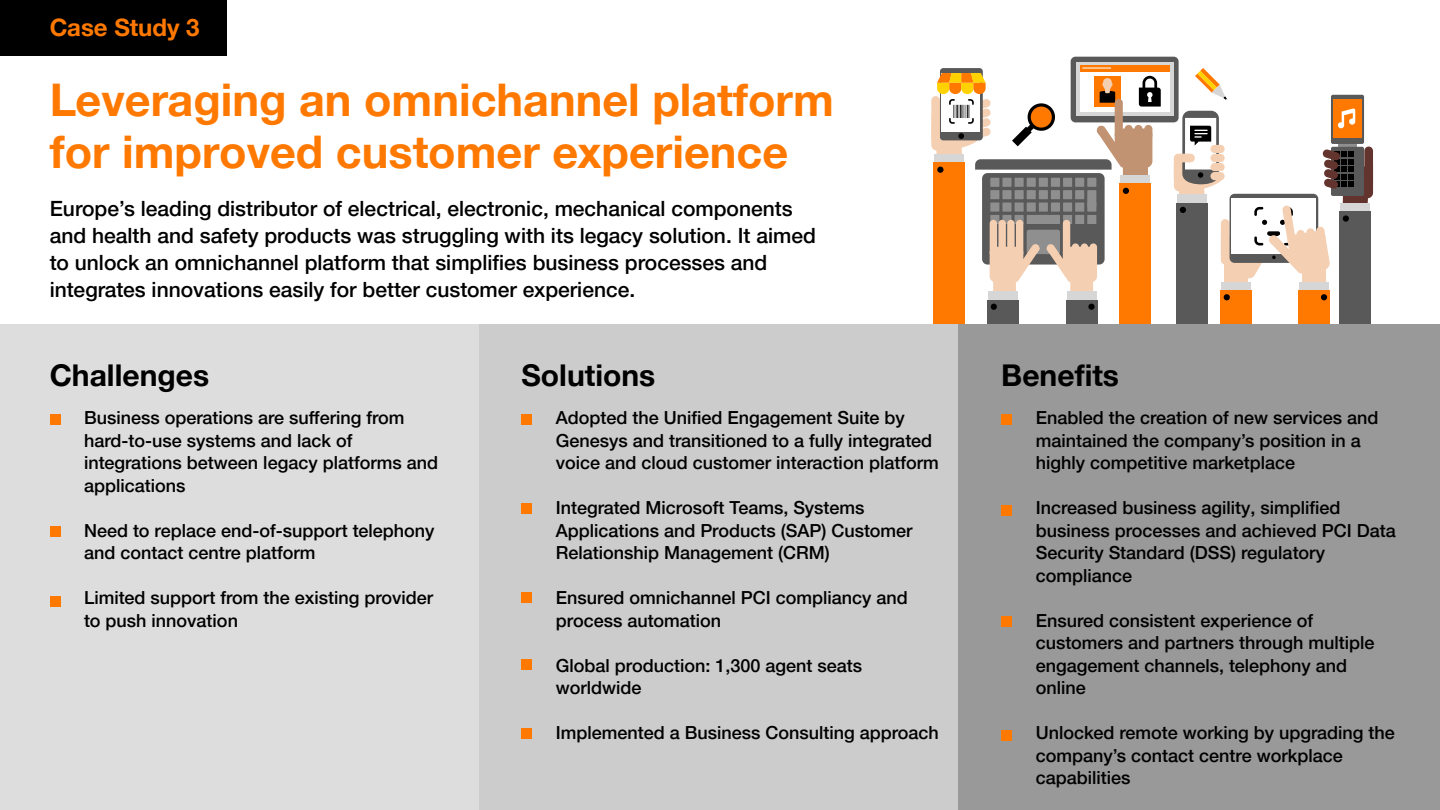
<style>
.page{position:relative;width:1440px;height:810px;background:#fff}
.page>*{position:absolute;margin:0;border:0;box-sizing:border-box;transform-origin:0 0}
.t1{font:700 45px/52.5px "Helvetica Neue";color:#ff7900}
.t2{font:700 30px "Helvetica Neue";color:#000}
.t3{font:700 24px "Helvetica Neue";color:#ff7900}
.t4{font:500 21px/27px "Helvetica Neue";color:#000}
.t5{font:500 18px/22.5px "Helvetica Neue";color:#000}
</style>
<div class="page">
<div style="left:1071px;top:57px;width:108px;height:65px;background:#595959;border-radius:5px"></div>
<div style="left:1076px;top:62px;width:97px;height:53px;background:#d6d6d6"></div>
<div style="left:1080px;top:71px;width:89px;height:40px;background:#fff"></div>
<svg style="left:1080px;top:65px;width:89px;height:6px"></svg>
<div style="left:1119px;top:184px;width:32px;height:177px;background:#ff7900"></div>
<div style="left:982px;top:173px;width:123px;height:92px;background:#595959;border-radius:5px"></div>
<div style="left:990px;top:190px;width:9px;height:9px;background:#8f8f8f"></div>
<div style="left:1002px;top:190px;width:10px;height:9px;background:#8f8f8f"></div>
<div style="left:1015px;top:190px;width:9px;height:9px;background:#8f8f8f"></div>
<div style="left:1027px;top:190px;width:9px;height:9px;background:#8f8f8f"></div>
<div style="left:1039px;top:190px;width:9px;height:9px;background:#8f8f8f"></div>
<div style="left:1051px;top:190px;width:9px;height:9px;background:#8f8f8f"></div>
<div style="left:1063px;top:190px;width:9px;height:9px;background:#8f8f8f"></div>
<div style="left:1075px;top:190px;width:9px;height:9px;background:#8f8f8f"></div>
<div style="left:1087px;top:190px;width:9px;height:17px;background:#8f8f8f"></div>
<div style="left:990px;top:203px;width:9px;height:9px;background:#8f8f8f"></div>
<div style="left:1002px;top:203px;width:10px;height:9px;background:#8f8f8f"></div>
<div style="left:1015px;top:203px;width:9px;height:9px;background:#8f8f8f"></div>
<div style="left:1027px;top:203px;width:9px;height:9px;background:#8f8f8f"></div>
<div style="left:1039px;top:203px;width:9px;height:9px;background:#8f8f8f"></div>
<div style="left:1051px;top:203px;width:9px;height:9px;background:#8f8f8f"></div>
<div style="left:1063px;top:203px;width:9px;height:9px;background:#8f8f8f"></div>
<div style="left:1075px;top:203px;width:9px;height:9px;background:#8f8f8f"></div>
<div style="left:1087px;top:203px;width:9px;height:9px;background:#8f8f8f"></div>
<div style="left:990px;top:215px;width:9px;height:9px;background:#8f8f8f"></div>
<div style="left:1002px;top:215px;width:10px;height:9px;background:#8f8f8f"></div>
<div style="left:1015px;top:215px;width:9px;height:9px;background:#8f8f8f"></div>
<div style="left:1027px;top:215px;width:31px;height:9px;background:#8f8f8f"></div>
<div style="left:1051px;top:215px;width:9px;height:9px;background:#8f8f8f"></div>
<div style="left:1063px;top:215px;width:9px;height:9px;background:#8f8f8f"></div>
<div style="left:1075px;top:215px;width:9px;height:9px;background:#8f8f8f"></div>
<div style="left:1087px;top:215px;width:9px;height:9px;background:#8f8f8f"></div>
<div style="left:1027px;top:230px;width:33px;height:24px;background:#8f8f8f;border-radius:2px"></div>
<div style="left:1063px;top:220px;width:7px;height:37px;background:#f4cfb2;border-radius:4px"></div>
<svg style="left:1046px;top:244px;width:51px;height:54px"></svg>
<div style="left:1016px;top:220px;width:7px;height:37px;background:#f4cfb2;border-radius:4px"></div>
<div style="left:1007px;top:220px;width:8px;height:37px;background:#f4cfb2;border-radius:4px"></div>
<div style="left:998px;top:220px;width:8px;height:37px;background:#f4cfb2;border-radius:4px"></div>
<div style="left:990px;top:220px;width:7px;height:37px;background:#f4cfb2;border-radius:4px"></div>
<svg style="left:996px;top:221px;width:21px;height:4px"></svg>
<svg style="left:990px;top:244px;width:50px;height:47px"></svg>
<div style="left:1224px;top:263px;width:24px;height:33px;background:#f4cfb2"></div>
<div style="left:1331px;top:95px;width:33px;height:49px;background:#595959;border-radius:2px"></div>
<div style="left:1333px;top:99px;width:29px;height:38px;background:#ff7900"></div>
<svg style="left:1195px;top:68px;width:32px;height:32px"></svg>
<div style="left:1302px;top:261px;width:24px;height:33px;background:#f4cfb2"></div>
<div style="left:934px;top:163px;width:31px;height:198px;background:#ff7900"></div>
<div style="left:1300px;top:282px;width:29px;height:9px;background:#d6d6d6"></div>
<div style="left:1299px;top:290px;width:31px;height:71px;background:#ff7900"></div>
<svg style="left:1321px;top:294px;width:6px;height:6px"></svg>
<div style="left:1222px;top:282px;width:29px;height:9px;background:#d6d6d6"></div>
<div style="left:1221px;top:290px;width:31px;height:71px;background:#ff7900"></div>
<svg style="left:1224px;top:294px;width:6px;height:6px"></svg>
<div style="left:1339px;top:212px;width:32px;height:149px;background:#595959"></div>
<div style="left:1176px;top:203px;width:32px;height:158px;background:#595959"></div>
<div style="left:988px;top:291px;width:30px;height:10px;background:#d6d6d6"></div>
<div style="left:987px;top:300px;width:32px;height:63px;background:#595959"></div>
<svg style="left:991px;top:304px;width:6px;height:6px"></svg>
<div style="left:1068px;top:291px;width:29px;height:10px;background:#d6d6d6"></div>
<div style="left:1067px;top:300px;width:31px;height:63px;background:#595959"></div>
<div style="left:1088px;top:304px;width:7px;height:6px;background:#000;border-radius:50%"></div>
<svg style="left:1174px;top:109px;width:199px;height:170px"></svg>
<svg style="left:931px;top:68px;width:230px;height:126px"></svg>
<div style="left:479px;top:324px;width:479px;height:486px;background:#ccc"></div>
<div style="left:959px;top:324px;width:481px;height:486px;background:#999"></div>
<div style="left:0;top:324px;width:479px;height:486px;background:#ddd"></div>
<div style="left:0;top:0;width:227px;height:56px;background:#000"></div>
<div style="left:522px;top:414px;width:10px;height:11px;background:#ff7900"></div>
<div style="left:522px;top:503px;width:10px;height:11px;background:#ff7900"></div>
<div style="left:522px;top:592px;width:10px;height:11px;background:#ff7900"></div>
<div style="left:522px;top:659px;width:10px;height:11px;background:#ff7900"></div>
<div style="left:522px;top:728px;width:10px;height:11px;background:#ff7900"></div>
<div style="left:50px;top:414px;width:10px;height:11px;background:#ff7900"></div>
<div style="left:50px;top:526px;width:10px;height:11px;background:#ff7900"></div>
<div style="left:50px;top:596px;width:10px;height:10px;background:#ff7900"></div>
<div style="left:1001px;top:414px;width:11px;height:11px;background:#ff7900"></div>
<div style="left:1001px;top:505px;width:11px;height:11px;background:#ff7900"></div>
<div style="left:1001px;top:617px;width:11px;height:10px;background:#ff7900"></div>
<div style="left:1001px;top:731px;width:11px;height:10px;background:#ff7900"></div>
<h3 class="t3" style="left:50px;top:13px;width:151px">Case Study 3</h3>
<h1 class="t1" style="left:50px;top:73px;width:786px">Leveraging an omnichannel platform for improved customer experience</h1>
<p class="t4" style="left:50px;top:195px;width:768px">Europe’s leading distributor of electrical, electronic, mechanical components and health and safety products was struggling with its legacy solution. It aimed to unlock an omnichannel platform that simplifies business processes and integrates innovations easily for better customer experience.</p>
<h2 class="t2" style="left:50px;top:357px;width:161px">Challenges</h2>
<h2 class="t2" style="left:522px;top:357px;width:135px">Solutions</h2>
<p class="t5" style="left:556px;top:407px;width:384px">Adopted the Unified Engagement Suite by<br>Genesys and transitioned to a fully integrated voice and cloud customer interaction platform</p>
<p class="t5" style="left:556px;top:497px;width:358px">Integrated Microsoft Teams, Systems<br>Applications and Products (SAP) Customer<br>Relationship Management (CRM)</p>
<p class="t5" style="left:556px;top:587px;width:353px">Ensured omnichannel PCI compliancy and process automation</p>
<p class="t5" style="left:556px;top:654px;width:308px">Global production: 1,300 agent seats worldwide</p>
<p class="t5" style="left:556px;top:722px;width:385px">Implemented a Business Consulting approach</p>
<p class="t5" style="left:84px;top:407px;width:355px">Business operations are suffering from hard-to-use systems and lack of integrations between legacy platforms and applications</p>
<p class="t5" style="left:84px;top:519px;width:352px">Need to replace end-of-support telephony and contact centre platform</p>
<p class="t5" style="left:84px;top:587px;width:351px">Limited support from the existing provider to push innovation</p>
<h2 class="t2" style="left:1001px;top:357px;width:119px">Benefits</h2>
<p class="t5" style="left:1036px;top:407px;width:344px">Enabled the creation of new services and maintained the company’s position in a highly competitive marketplace</p>
<p class="t5" style="left:1036px;top:497px;width:362px">Increased business agility, simplified business processes and achieved PCI Data<br>Security Standard (DSS) regulatory compliance</p>
<p class="t5" style="left:1036px;top:609px;width:340px">Ensured consistent experience of customers and partners through multiple engagement channels, telephony and online</p>
<p class="t5" style="left:1036px;top:722px;width:361px">Unlocked remote working by upgrading the company’s contact centre workplace capabilities</p>
</div>
